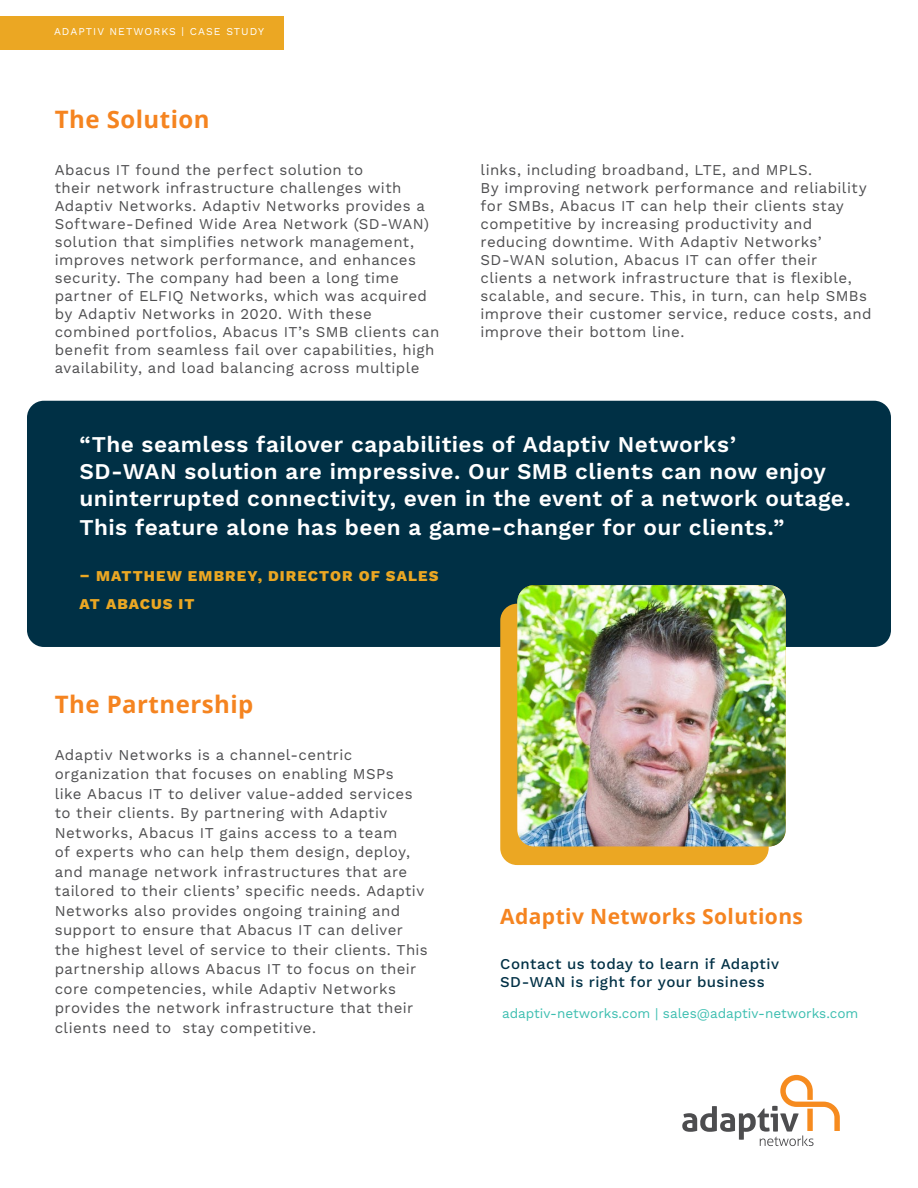
<style>
.page{position:relative;width:918px;height:1188px;background:#fff}
.page>*{position:absolute;margin:0;border:0;box-sizing:border-box;transform-origin:0 0}
.t1{font:700 24px "Open Sans";letter-spacing:.02em;color:#f58420}
.t2{font:600 22.5px/27.6px "Work Sans";letter-spacing:.02em;color:#fff}
.t3{font:700 21px "Open Sans";letter-spacing:.02em;color:#f58420}
.t4{font:15px/18px "Work Sans";letter-spacing:.025em;color:#4e4e50}
.t5{font:500 15px/18px "Work Sans";letter-spacing:.025em;color:#003045}
.t6{font:800 15px/28.8px "Work Sans";letter-spacing:.07em;color:#eba723}
.t7{font:13.5px "Work Sans";color:#3cbeb0}
.t8{font:10.5px "Work Sans";letter-spacing:.1em;color:#fff}
</style>
<div class="page">
<div style="left:27px;top:401px;width:864px;height:246px;background:#003045;border-radius:17px"></div>
<div style="left:0;top:16px;width:284px;height:33px;background:#eba723"></div>
<div style="left:500px;top:604px;width:269px;height:261px;background:#eba723;border-radius:17px"></div>
<img style="left:517px;top:585px;width:269px;height:261px">
<svg style="left:682px;top:1075px;width:158px;height:71px"></svg>
<p class="t8" style="left:54px;top:27px;width:212px">ADAPTIV NETWORKS | CASE STUDY</p>
<h1 class="t1" style="left:55px;top:109px;width:156px">The Solution</h1>
<p class="t4" style="left:55px;top:162px;width:386px">Abacus IT found the perfect solution to<br>their network infrastructure challenges with Adaptiv Networks. Adaptiv Networks provides a Software-Defined Wide Area Network (SD-WAN) solution that simplifies network management, improves network performance, and enhances security. The company had been a long time partner of ELFIQ Networks, which was acquired by Adaptiv Networks in 2020. With these combined portfolios, Abacus IT’s SMB clients can benefit from seamless fail over capabilities, high availability, and load balancing across multiple</p>
<p class="t4" style="left:481px;top:162px;width:393px">links, including broadband, LTE, and MPLS.<br>By improving network performance and reliability for SMBs, Abacus IT can help their clients stay competitive by increasing productivity and reducing downtime. With Adaptiv Networks’ SD-WAN solution, Abacus IT can offer their clients a network infrastructure that is flexible, scalable, and secure. This, in turn, can help SMBs improve their customer service, reduce costs, and improve their bottom line.</p>
<p class="t2" style="left:80px;top:433px;width:773px">“The seamless failover capabilities of Adaptiv Networks’<br>SD-WAN solution are impressive. Our SMB clients can now enjoy uninterrupted connectivity, even in the event of a network outage.<br>This feature alone has been a game-changer for our clients.”</p>
<p class="t6" style="left:80px;top:562px;width:360px">– MATTHEW EMBREY, DIRECTOR OF SALES<br>AT ABACUS IT</p>
<h1 class="t1" style="left:55px;top:695px;width:200px">The Partnership</h1>
<p class="t4" style="left:55px;top:746px;width:375px;line-height:19.5px">Adaptiv Networks is a channel-centric organization that focuses on enabling MSPs<br>like Abacus IT to deliver value-added services to their clients. By partnering with Adaptiv Networks, Abacus IT gains access to a team<br>of experts who can help them design, deploy, and manage network infrastructures that are tailored to their clients’ specific needs. Adaptiv Networks also provides ongoing training and support to ensure that Abacus IT can deliver the highest level of service to their clients. This partnership allows Abacus IT to focus on their core competencies, while Adaptiv Networks provides the network infrastructure that their clients need to stay competitive.</p>
<h3 class="t3" style="left:500px;top:908px;width:304px">Adaptiv Networks Solutions</h3>
<p class="t5" style="left:500px;top:956px;width:280px">Contact us today to learn if Adaptiv<br>SD-WAN is right for your business</p>
<p class="t7" style="left:502px;top:1008px;width:358px">adaptiv-networks.com | sales@adaptiv-networks.com</p>
</div>
